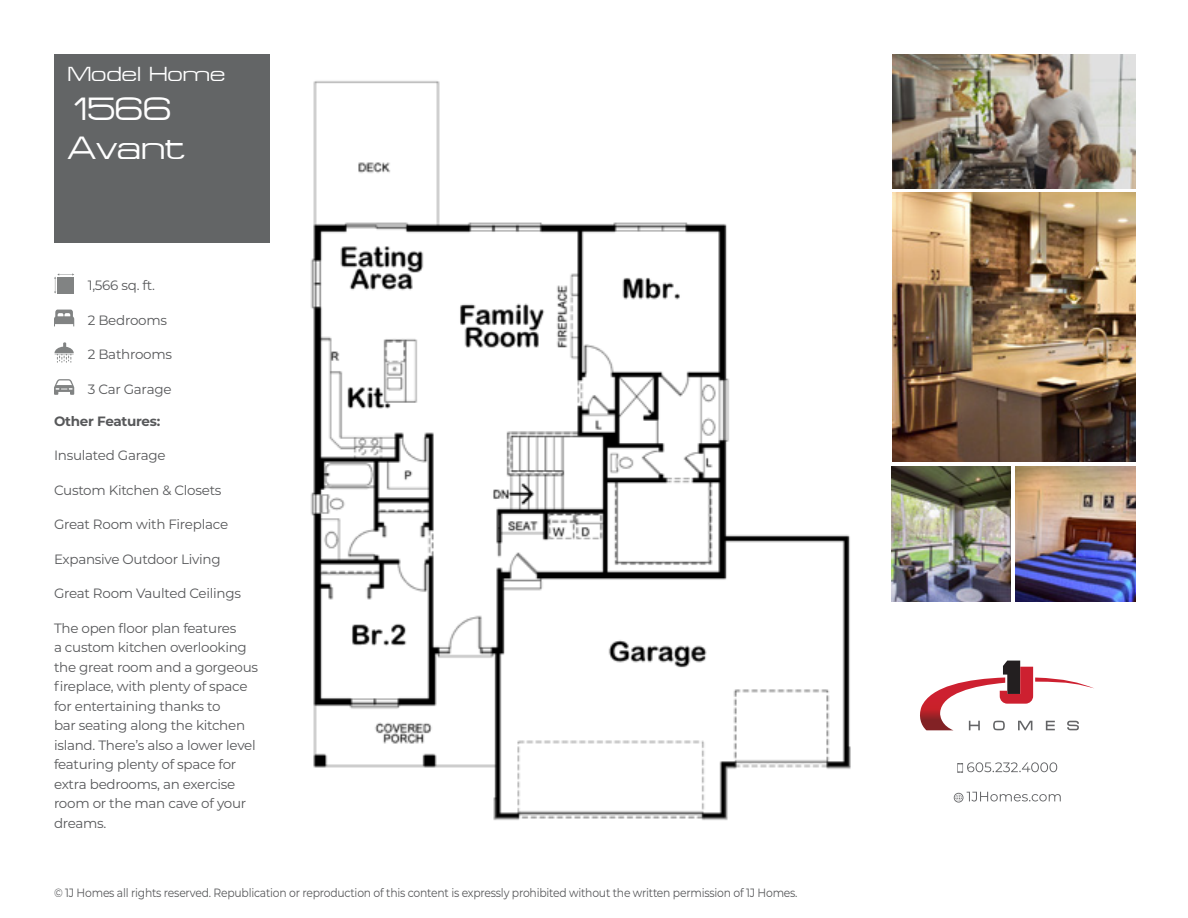
<style>
.page{position:relative;width:1188px;height:918px;background:#fff}
.page>*{position:absolute;margin:0;border:0;box-sizing:border-box;transform-origin:0 0}
.Back_Cover_Model___W{font:28.5px "Space Out";letter-spacing:.02em;color:#fff}
.Back_Cover_Model_Hom{font:18px "Space Out";letter-spacing:.02em;color:#fff}
.B_Cover_Body_Copy_Gr{font:13.5px/19.5px "Montserrat";letter-spacing:-.02em;color:#57585a}
.B_Cover_Other_Featur{font:13.5px "Montserrat";letter-spacing:-.02em;color:#57585a}
.B_Cover_Other_Featur-2{font:700 13.5px "Montserrat";letter-spacing:-.02em;color:#57585a}
.B_Cover_Other_Featur-3{font:12px "Montserrat";letter-spacing:-.02em;color:#57585a;scale:.9 1}
</style>
<div class="page">
<img style="left:892px;top:192px;width:244px;height:270px">
<img style="left:892px;top:54px;width:244px;height:135px">
<img style="left:1016px;top:467px;width:120px;height:135px">
<img style="left:891px;top:467px;width:120px;height:135px">
<img style="left:310px;top:81px;width:541px;height:740px">
<div style="left:54px;top:54px;width:216px;height:189px;background:#636566"></div>
<svg style="left:920px;top:661px;width:174px;height:69px"></svg>
<svg style="left:954px;top:792px;width:107px;height:11px"></svg>
<svg style="left:957px;top:762px;width:100px;height:11px"></svg>
<svg style="left:54px;top:273px;width:20px;height:21px"></svg>
<svg style="left:54px;top:310px;width:20px;height:16px"></svg>
<svg style="left:55px;top:342px;width:19px;height:21px"></svg>
<svg style="left:54px;top:379px;width:20px;height:16px"></svg>
<p class="Back_Cover_Model_Hom" style="left:68px;top:65px;width:158px">Model Home</p>
<p class="Back_Cover_Model___W" style="left:68px;top:95px;width:104px">1566</p>
<p class="Back_Cover_Model___W" style="left:68px;top:134px;width:117px">Avant</p>
<p class="B_Cover_Body_Copy_Gr" style="left:88px;top:275px;width:69px">1,566 sq. ft.</p>
<p class="B_Cover_Body_Copy_Gr" style="left:88px;top:310px;width:81px">2 Bedrooms</p>
<p class="B_Cover_Body_Copy_Gr" style="left:88px;top:344px;width:86px">2 Bathrooms</p>
<p class="B_Cover_Body_Copy_Gr" style="left:88px;top:379px;width:85px">3 Car Garage</p>
<p class="B_Cover_Other_Featur-2" style="left:54px;top:411px;width:108px">Other Features:</p>
<p class="B_Cover_Other_Featur" style="left:54px;top:446px;width:113px">Insulated Garage</p>
<p class="B_Cover_Other_Featur" style="left:54px;top:481px;width:169px">Custom Kitchen &amp; Closets</p>
<p class="B_Cover_Other_Featur" style="left:54px;top:515px;width:176px">Great Room with Fireplace</p>
<p class="B_Cover_Other_Featur" style="left:54px;top:550px;width:168px">Expansive Outdoor Living</p>
<p class="B_Cover_Other_Featur" style="left:54px;top:584px;width:189px">Great Room Vaulted Ceilings</p>
<p class="B_Cover_Body_Copy_Gr" style="left:54px;top:618px;width:206px">The open floor plan features<br>a custom kitchen overlooking the great room and a gorgeous fireplace, with plenty of space for entertaining thanks to<br>bar seating along the kitchen island. There’s also a lower level featuring plenty of space for extra bedrooms, an exercise room or the man cave of your dreams.</p>
<p class="B_Cover_Other_Featur-3" style="left:54px;top:884px;width:828px">© 1J Homes all rights reserved. Republication or reproduction of this content is expressly prohibited without the written permission of 1J Homes.</p>
</div>
